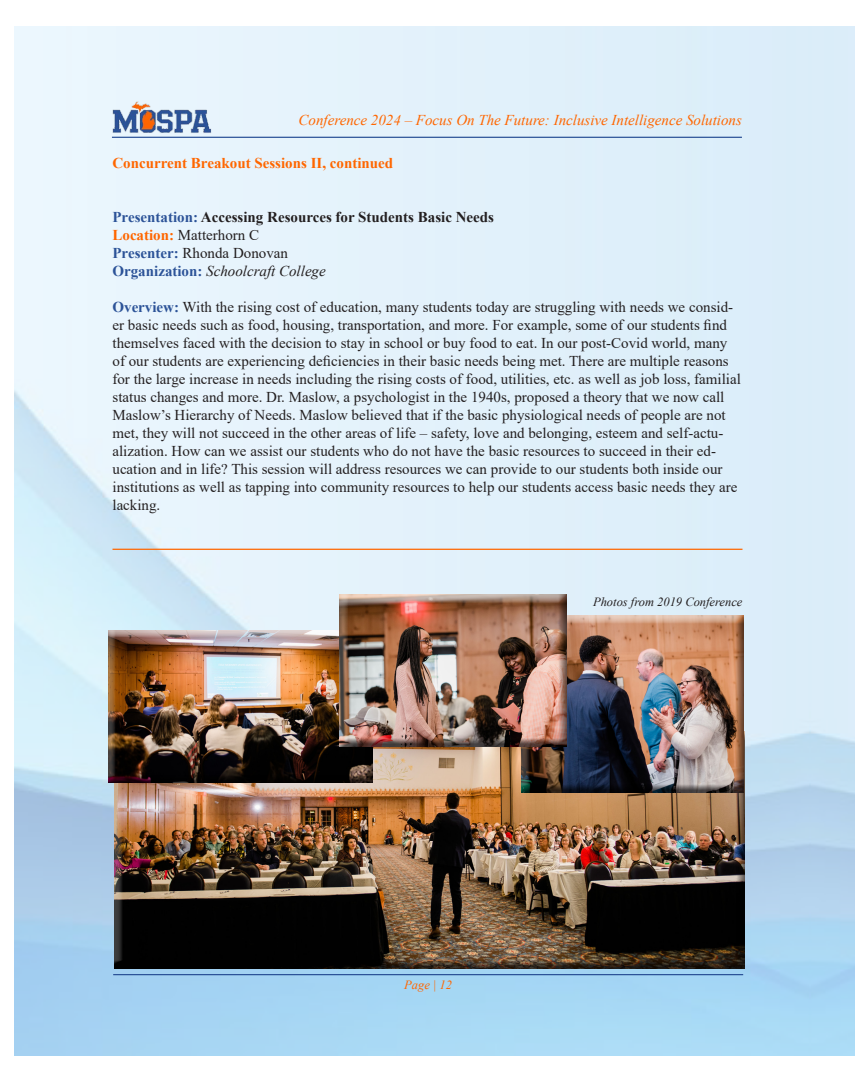
<style>
.page{position:relative;width:855px;height:1080px;background:#fff}
.page>*{position:absolute;margin:0;border:0;box-sizing:border-box;transform-origin:0 0}
.t1{font:15px/18px "Times New Roman";color:#231f20}
.t2{font:700 15px/18px "Times New Roman";color:#231f20}
.t3{font:italic 15px "Times New Roman";color:#f60}
.t4{font:700 15px/18px "Times New Roman";color:#2c5398}
.t5{font:700 15px "Times New Roman";color:#f60}
.t6{font:italic 12.5px "Times New Roman";color:#231f20}
.t7{font:italic 12.5px "Times New Roman";color:#f60}
.s1{color:#2c5398}
.s2{color:#f60}
.s3{font-weight:400}
.s4{font-weight:400;color:#231f20}
.s5{font-weight:400;font-style:italic;color:#231f20}
.s6{font-weight:700;color:#2c5398}
</style>
<div class="page">
<hr style="left:113px;top:974px;width:630px;height:1px;background:#2c5398">
<hr style="left:112px;top:549px;width:630px;height:1px;background:#f60">
<div style="left:113px;top:732px;width:633px;height:237px;background:#231f20;opacity:.75"></div>
<div style="left:521px;top:615px;width:224px;height:177px;background:#231f20;opacity:.75"></div>
<div style="left:108px;top:631px;width:265px;height:152px;background:#231f20;opacity:.75"></div>
<div style="left:335px;top:595px;width:233px;height:152px;background:#231f20;opacity:.75"></div>
<hr style="left:112px;top:137px;width:630px;height:1px;background:#2c5398">
<img style="left:98px;top:101px;width:133px;height:33px">
<p class="t3" style="left:299px;top:110px;width:445px">Conference 2024 – Focus On The Future: Inclusive Intelligence Solutions</p>
<p class="t5" style="left:112px;top:152px;width:282px">Concurrent Breakout Sessions II, continued</p>
<p class="t2" style="left:112px;top:207px;width:383px"><span class="s1">Presentation:</span> Accessing Resources for Students Basic Needs<br><span class="s2">Location:</span> <span class="s3">Matterhorn C</span></p>
<p class="t4" style="left:112px;top:243px;width:215px">Presenter: <span class="s4">Rhonda Donovan<br></span>Organization: <span class="s5">Schoolcraft College</span></p>
<p class="t1" style="left:112px;top:297px;width:630px"><span class="s6">Overview:</span> With the rising cost of education, many students today are struggling with needs we consid&shy;er basic needs such as food, housing, transportation, and more. For example, some of our students find themselves faced with the decision to stay in school or buy food to eat. In our post-Covid world, many of our students are experiencing deficiencies in their basic needs being met. There are multiple reasons for the large increase in needs including the rising costs of food, utilities, etc. as well as job loss, familial status changes and more. Dr. Maslow, a psychologist in the 1940s, proposed a theory that we now call Maslow’s Hierarchy of Needs. Maslow believed that if the basic physiological needs of people are not met, they will not succeed in the other areas of life – safety, love and belonging, esteem and self-actu&shy;alization. How can we assist our students who do not have the basic resources to succeed in their ed&shy;ucation and in life? This session will address resources we can provide to our students both inside our institutions as well as tapping into community resources to help our students access basic needs they are lacking.</p>
<p class="t6" style="left:593px;top:593px;width:151px">Photos from 2019 Conference</p>
<p class="t7" style="left:404px;top:976px;width:49px">Page | 12</p>
</div>
